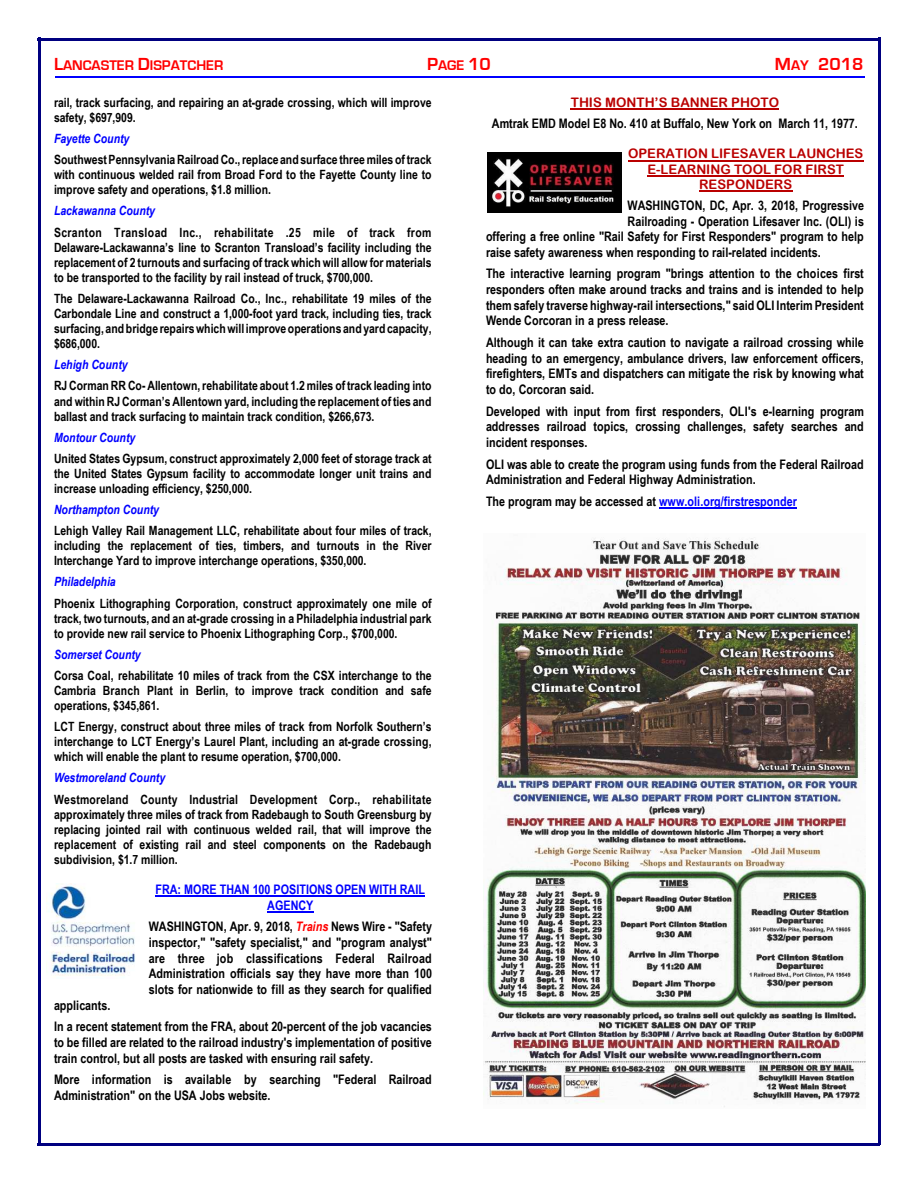
<style>
.page{position:relative;width:918px;height:1188px;background:#fff}
.page>*{position:absolute;margin:0;border:0;box-sizing:border-box;transform-origin:0 0}
.t1{font:700 18px "Eurostile";color:#f00}
.t2{font:700 14.4px "Eurostile";color:#f00}
.t3{font:700 13.2px/15.6px "Arial Narrow";color:#000;text-align:justify}
.t4{font:700 13.2px/15.6px "Arial Narrow";color:#00f;text-align:center}
.t5{font:13.2px/15.1px "Arial Rounded MT Bold";color:#ba0000;text-align:center}
.t6{font:700 12.75px/15.1px "Arial Narrow";letter-spacing:-.005em;color:#000;text-align:justify}
.t7{font:italic 700 12.75px "Arial Narrow";letter-spacing:.005em;color:#00f}
.s1{font-size:18px}
.s2{font-size:14.4px}
.s3{font-style:italic;color:#f00}
.s4{color:#000}
</style>
<div class="page">
<hr style="left:38px;top:38px;width:2px;height:1107px;background:#000080">
<hr style="left:878px;top:38px;width:3px;height:1107px;background:#000080">
<hr style="left:38px;top:38px;width:842px;height:2px;background:#000080">
<hr style="left:38px;top:1143px;width:842px;height:3px;background:#000080">
<hr style="left:55px;top:76px;width:810px;height:2px;background:#00f">
<hr style="left:156px;top:896px;width:269px;height:1px;background:#00f">
<hr style="left:267px;top:911px;width:46px;height:1px;background:#00f">
<hr style="left:571px;top:109px;width:208px;height:1px;background:#ba0000">
<hr style="left:628px;top:160px;width:235px;height:1px;background:#ba0000">
<hr style="left:647px;top:175px;width:197px;height:1px;background:#ba0000">
<hr style="left:699px;top:190px;width:93px;height:1px;background:#ba0000">
<hr style="left:659px;top:507px;width:138px;height:1px;background:#00f">
<img style="left:48px;top:883px;width:87px;height:93px">
<img style="left:488px;top:152px;width:133px;height:61px">
<img style="left:483px;top:538px;width:382px;height:569px">
<p class="t2" style="left:54px;top:57px;width:171px"><span class="s1">L</span>ANCASTER <span class="s1">D</span>ISPATCHER</p>
<h1 class="t1" style="left:427px;top:54px;width:65px">P<span class="s2">AGE</span> 10</h1>
<h1 class="t1" style="left:775px;top:54px;width:90px">M<span class="s2">AY</span> 2018</h1>
<p class="t6" style="left:54px;top:95px;width:379px">rail, track surfacing, and repairing an at-grade crossing, which will improve safety, $697,909.</p>
<p class="t7" style="left:54px;top:131px;width:77px">Fayette County</p>
<p class="t6" style="left:54px;top:152px;width:379px">Southwest Pennsylvania Railroad Co., replace and surface three miles of track with continuous welded rail from Broad Ford to the Fayette County line to improve safety and operations, $1.8 million.</p>
<p class="t7" style="left:54px;top:204px;width:103px">Lackawanna County</p>
<p class="t6" style="left:54px;top:224px;width:379px">Scranton Transload Inc., rehabilitate .25 mile of track from Delaware-Lackawanna’s line to Scranton Transload’s facility including the replacement of 2 turnouts and surfacing of track which will allow for materials to be transported to the facility by rail instead of truck, $700,000.</p>
<p class="t6" style="left:54px;top:291px;width:379px">The Delaware-Lackawanna Railroad Co., Inc., rehabilitate 19 miles of the Carbondale Line and construct a 1,000-foot yard track, including ties, track surfacing, and bridge repairs which will improve operations and yard capacity, $686,000.</p>
<p class="t7" style="left:54px;top:357px;width:75px">Lehigh County</p>
<p class="t6" style="left:54px;top:378px;width:379px">RJ Corman RR Co- Allentown, rehabilitate about 1.2 miles of track leading into and within RJ Corman’s Allentown yard, including the replacement of ties and ballast and track surfacing to maintain track condition, $266,673.</p>
<p class="t7" style="left:54px;top:430px;width:83px">Montour County</p>
<p class="t6" style="left:54px;top:451px;width:379px">United States Gypsum, construct approximately 2,000 feet of storage track at the United States Gypsum facility to accommodate longer unit trains and increase unloading efficiency, $250,000.</p>
<p class="t7" style="left:54px;top:502px;width:107px">Northampton County</p>
<p class="t6" style="left:54px;top:523px;width:379px">Lehigh Valley Rail Management LLC, rehabilitate about four miles of track, including the replacement of ties, timbers, and turnouts in the River Interchange Yard to improve interchange operations, $350,000.</p>
<p class="t7" style="left:54px;top:575px;width:63px">Philadelphia</p>
<p class="t6" style="left:54px;top:595px;width:379px">Phoenix Lithographing Corporation, construct approximately one mile of track, two turnouts, and an at-grade crossing in a Philadelphia industrial park to provide new rail service to Phoenix Lithographing Corp., $700,000.</p>
<p class="t7" style="left:54px;top:647px;width:88px">Somerset County</p>
<p class="t6" style="left:54px;top:668px;width:379px">Corsa Coal, rehabilitate 10 miles of track from the CSX interchange to the Cambria Branch Plant in Berlin, to improve track condition and safe operations, $345,861.</p>
<p class="t6" style="left:54px;top:719px;width:379px">LCT Energy, construct about three miles of track from Norfolk Southern’s interchange to LCT Energy’s Laurel Plant, including an at-grade crossing, which will enable the plant to resume operation, $700,000.</p>
<p class="t7" style="left:54px;top:771px;width:113px">Westmoreland County</p>
<p class="t6" style="left:54px;top:791px;width:379px">Westmoreland County Industrial Development Corp., rehabilitate approximately three miles of track from Radebaugh to South Greensburg by replacing jointed rail with continuous welded rail, that will improve the replacement of existing rail and steel components on the Radebaugh subdivision, $1.7 million.</p>
<p class="t4" style="left:156px;top:881px;width:271px">FRA: MORE THAN 100 POSITIONS OPEN WITH RAIL<br>AGENCY</p>
<p class="t3" style="left:149px;top:919px;width:285px">WASHINGTON, Apr. 9, 2018, <span class="s3">Trains</span> News Wire - "Safety inspector," "safety specialist," and "program analyst" are three job classifications Federal Railroad Administration officials say they have more than 100 slots for nationwide to fill as they search for qualified</p>
<p class="t3" style="left:54px;top:994px;width:379px;line-height:21.6px">applicants.<br>In a recent statement from the FRA, about 20-percent of the job vacancies</p>
<p class="t3" style="left:54px;top:1034px;width:379px">to be filled are related to the railroad industry's implementation of positive train control, but all posts are tasked with ensuring rail safety.</p>
<p class="t3" style="left:54px;top:1072px;width:379px">More information is available by searching "Federal Railroad<br>Administration" on the USA Jobs website.</p>
<p class="t5" style="left:571px;top:95px;width:210px">THIS MONTH’S BANNER PHOTO</p>
<p class="t3" style="left:492px;top:116px;width:367px">Amtrak EMD Model E8 No. 410 at Buffalo, New York on March 11, 1977.</p>
<p class="t5" style="left:628px;top:146px;width:237px">OPERATION LIFESAVER LAUNCHES<br>E-LEARNING TOOL FOR FIRST<br>RESPONDERS</p>
<p class="t3" style="left:628px;top:197px;width:238px">WASHINGTON, DC, Apr. 3, 2018, Progressive</p>
<p class="t3" style="left:628px;top:213px;width:238px">Railroading - Operation Lifesaver Inc. (OLI) is</p>
<p class="t3" style="left:486px;top:229px;width:379px">offering a free online "Rail Safety for First Responders" program to help</p>
<p class="t3" style="left:486px;top:244px;width:336px">raise safety awareness when responding to rail-related incidents.</p>
<p class="t3" style="left:486px;top:266px;width:379px">The interactive learning program "brings attention to the choices first responders often make around tracks and trains and is intended to help them safely traverse highway-rail intersections," said OLI Interim President Wende Corcoran in a press release.</p>
<p class="t3" style="left:486px;top:334px;width:379px">Although it can take extra caution to navigate a railroad crossing while heading to an emergency, ambulance drivers, law enforcement officers, firefighters, EMTs and dispatchers can mitigate the risk by knowing what to do, Corcoran said.</p>
<p class="t3" style="left:486px;top:403px;width:379px">Developed with input from first responders, OLI's e-learning program addresses railroad topics, crossing challenges, safety searches and incident responses.</p>
<p class="t3" style="left:486px;top:456px;width:379px">OLI was able to create the program using funds from the Federal Railroad<br>Administration and Federal Highway Administration.</p>
<p class="t4" style="left:486px;top:493px;width:313px"><span class="s4">The program may be accessed at</span> www.oli.org/firstresponder</p>
</div>
